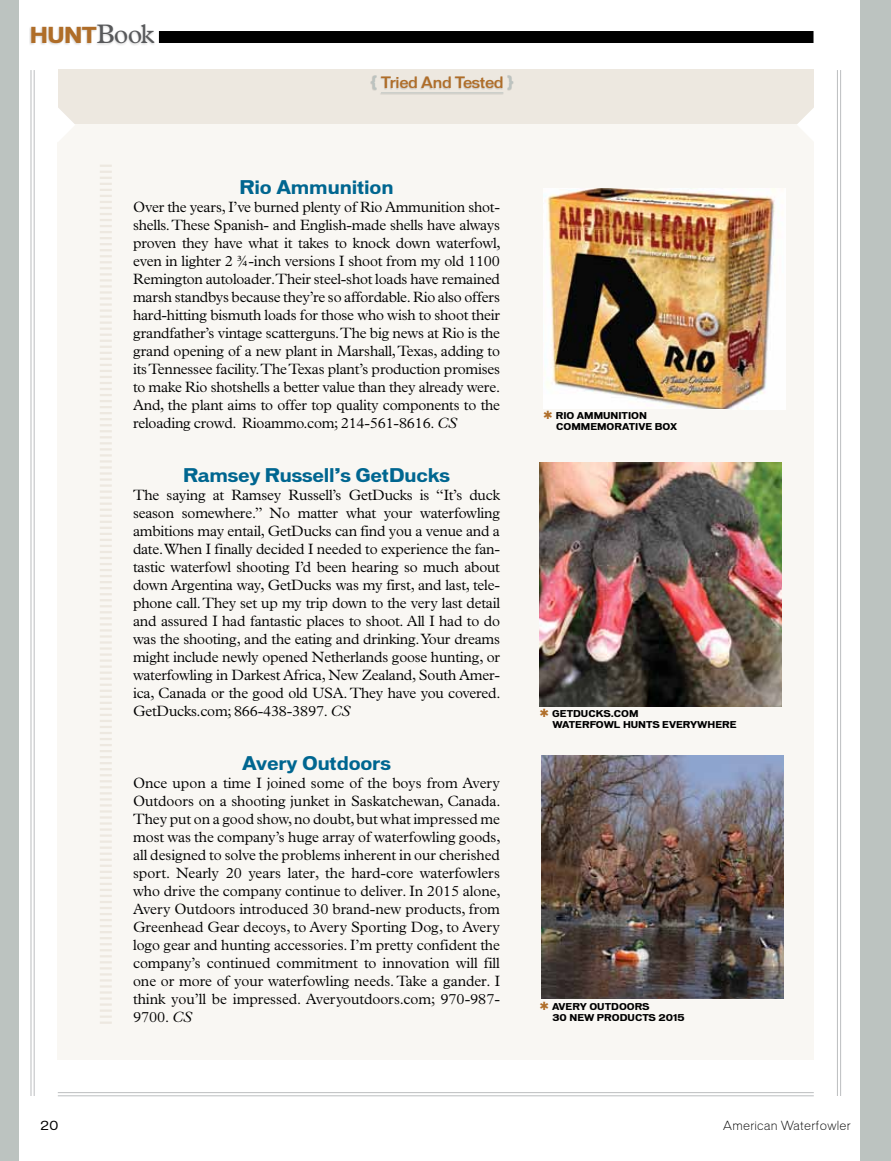
<style>
.page{position:relative;width:891px;height:1161px;background:#fff}
.page>*{position:absolute;margin:0;border:0;box-sizing:border-box;transform-origin:0 0}
.t1{font:700 21px "Vonnes";color:#af6d28}
.t2{font:700 18px "Vonnes";letter-spacing:-.01em;color:#006690}
.t3{font:300 15px/18px "Plantin";letter-spacing:-.015em;color:#000;text-align:justify}
.t4{font:500 15px "Vonnes";letter-spacing:-.025em;color:#af6d28}
.t5{font:300 12px "Vonnes";letter-spacing:.025em;color:#000}
.t6{font:12px "Vonnes";color:#000}
.t7{font:700 9px/10.8px "Vonnes";color:#000}
.s1{font-family:"Plantin";font-weight:400;font-size:27px;color:#58595b}
.s2{font-weight:700;color:#bcc3c0}
.s3{font-style:italic}
.s4{color:#af6d28}
</style>
<div class="page">
<div style="left:58px;top:70px;width:756px;height:62px;background:#ede8e0"></div>
<div style="left:58px;top:125px;width:756px;height:935px;background:#f9f7f3"></div>
<svg style="left:58px;top:108px;width:17px;height:33px"></svg>
<svg style="left:797px;top:108px;width:17px;height:33px"></svg>
<hr style="left:31px;top:70px;width:1px;height:1026px;background:#bcbec0">
<hr style="left:34px;top:70px;width:1px;height:1026px;background:#bcbec0">
<div style="left:0;top:0;width:19px;height:1161px;background:#bcc3c0"></div>
<hr style="left:58px;top:1092px;width:756px;height:1px;background:#bcbec0">
<hr style="left:58px;top:1096px;width:756px;height:1px;background:#bcbec0">
<hr style="left:837px;top:70px;width:1px;height:1026px;background:#bcbec0">
<hr style="left:840px;top:70px;width:1px;height:1026px;background:#bcbec0">
<svg style="left:100px;top:165px;width:12px;height:859px"></svg>
<img style="left:541px;top:755px;width:242px;height:244px">
<div style="left:370px;top:75px;width:143px;height:20px;background:#000;opacity:.15"></div>
<hr style="left:381px;top:92px;width:122px;height:1px;background:#bcc3c0">
<div style="left:29px;top:23px;width:127px;height:23px;background:#000;opacity:.15"></div>
<img style="left:540px;top:463px;width:242px;height:244px">
<div style="left:159px;top:31px;width:655px;height:12px;background:#000"></div>
<img style="left:544px;top:189px;width:241px;height:220px">
<div style="left:861px;top:0;width:30px;height:1161px;background:#bcc3c0"></div>
<h1 class="t1" style="left:30px;top:23px;width:126px">HUNT<span class="s1">Book</span></h1>
<p class="t4" style="left:371px;top:74px;width:144px"><span class="s2">{</span> Tried And Tested <span class="s2">}</span></p>
<p class="t2" style="left:239px;top:176px;width:156px">RIO AMMUNITION</p>
<p class="t3" style="left:133px;top:198px;width:369px">Over the years, I’ve burned plenty of Rio Ammunition shot&shy;shells. These Spanish- and English-made shells have always proven they have what it takes to knock down waterfowl, even in lighter 2 ¾-inch versions I shoot from my old 1100<br>Remington autoloader. Their steel-shot loads have remained marsh standbys because they’re so affordable. Rio also offers hard-hitting bismuth loads for those who wish to shoot their grandfather’s vintage scatterguns. The big news at Rio is the grand opening of a new plant in Marshall, Texas, adding to its Tennessee facility. The Texas plant’s production promises to make Rio shotshells a better value than they already were.<br>And, the plant aims to offer top quality components to the reloading crowd. Rioammo.com; 214-561-8616. <span class="s3">CS</span></p>
<p class="t2" style="left:183px;top:464px;width:269px">RAMSEY RUSSELL’S GETDUCKS</p>
<p class="t3" style="left:133px;top:486px;width:369px">The saying at Ramsey Russell’s GetDucks is “It’s duck season somewhere.” No matter what your waterfowling ambitions may entail, GetDucks can find you a venue and a date. When I finally decided I needed to experience the fan&shy;tastic waterfowl shooting I’d been hearing so much about down Argentina way, GetDucks was my first, and last, tele&shy;phone call. They set up my trip down to the very last detail and assured I had fantastic places to shoot. All I had to do was the shooting, and the eating and drinking. Your dreams might include newly opened Netherlands goose hunting, or waterfowling in Darkest Africa, New Zealand, South Amer&shy;ica, Canada or the good old USA. They have you covered.<br>GetDucks.com; 866-438-3897. <span class="s3">CS</span></p>
<p class="t2" style="left:242px;top:752px;width:150px">AVERY OUTDOORS</p>
<p class="t3" style="left:133px;top:774px;width:369px">Once upon a time I joined some of the boys from Avery Outdoors on a shooting junket in Saskatchewan, Canada.<br>They put on a good show, no doubt, but what impressed me most was the company’s huge array of waterfowling goods, all designed to solve the problems inherent in our cherished sport. Nearly 20 years later, the hard-core waterfowlers who drive the company continue to deliver. In 2015 alone, Avery Outdoors introduced 30 brand-new products, from Greenhead Gear decoys, to Avery Sporting Dog, to Avery logo gear and hunting accessories. I’m pretty confident the company’s continued commitment to innovation will fill one or more of your waterfowling needs. Take a gander. I think you’ll be impressed. Averyoutdoors.com; 970-987- 9700. <span class="s3">CS</span></p>
<p class="t7" style="left:556px;top:411px;width:84px;text-indent:-13px"><span class="s4">❑</span> RIO AMMUNITION<br>COMMEMORA</p>
<p class="t7" style="left:629px;top:421px;width:50px">TIVE BOX</p>
<p class="t7" style="left:553px;top:708px;width:186px;text-indent:-13px"><span class="s4">❑</span> GETDUCKS.COM<br>WATER FOWL HUNTS EVERYWHER E</p>
<p class="t7" style="left:540px;top:1001px;width:80px"><span class="s4">❑</span> AVERY OUTDOOR</p>
<p class="t7" style="left:642px;top:1001px;width:9px">S</p>
<p class="t7" style="left:552px;top:1012px;width:61px">30 NEW PROD</p>
<p class="t7" style="left:628px;top:1012px;width:59px">UCTS 2015</p>
<p class="t6" style="left:41px;top:1118px;width:19px">20</p>
<p class="t5" style="left:723px;top:1118px;width:129px">American Waterfowler</p>
</div>
